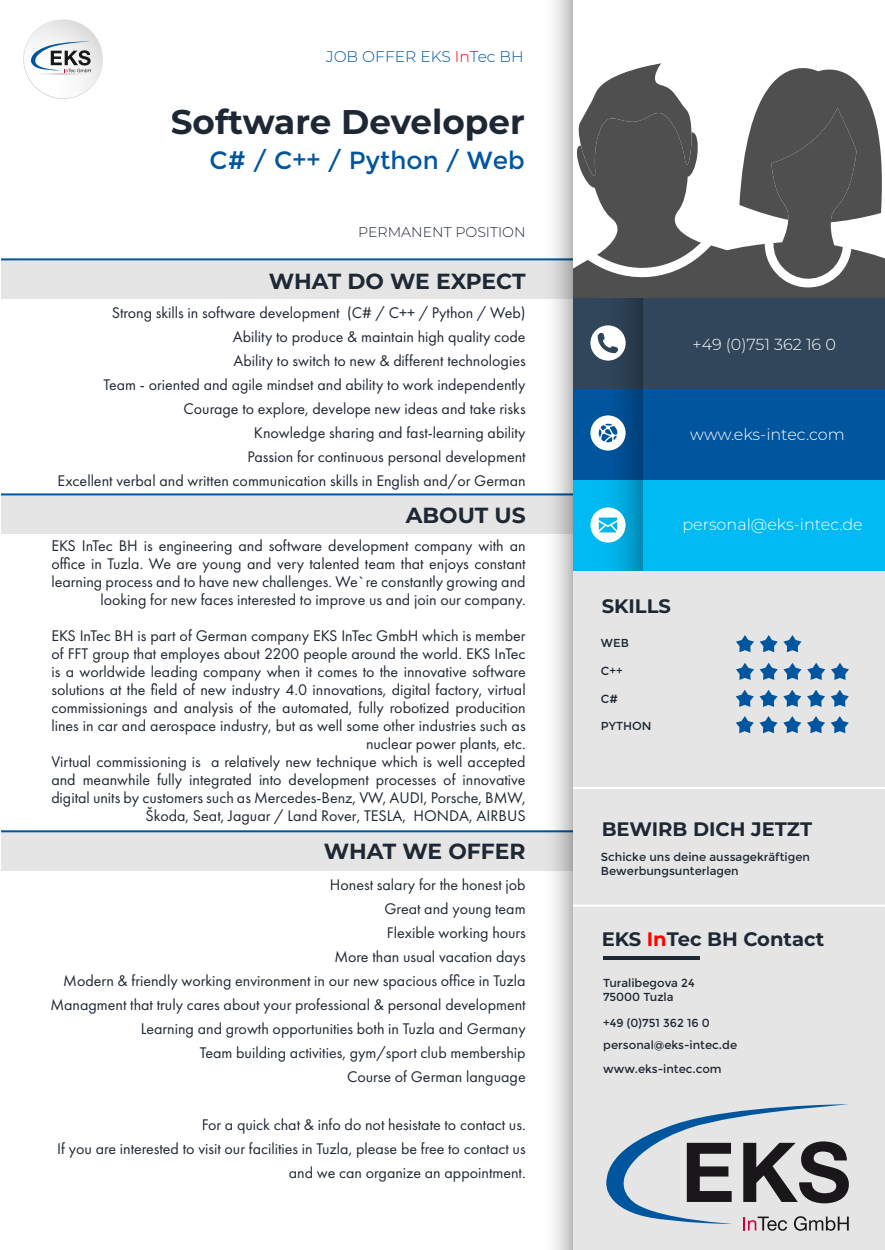
<style>
.page{position:relative;width:885px;height:1250px;background:#fff}
.page>*{position:absolute;margin:0;border:0;box-sizing:border-box;transform-origin:0 0}
.t1{font:700 34.2px "Montserrat";color:#1e2834}
.t2{font:24.8px "Montserrat";color:#00559f}
.t3{font:700 21.8px "Montserrat";color:#1e2834}
.t4{font:700 19.6px "Montserrat";color:#1e2834}
.t5{font:16px/24px "Futura PT";color:#1e2834;text-align:right}
.t6{font:300 16px "Montserrat";color:#fff}
.t7{font:300 15.6px "Montserrat";color:#00559f}
.t8{font:300 14.2px "Montserrat";color:#1e2834}
.t9{font:11.6px/14px "Montserrat";color:#1e2834}
.s1{color:#f00}
</style>
<div class="page">
<div style="left:1px;top:260px;width:572px;height:39px;background:#e5e5e5"></div>
<div style="left:1px;top:496px;width:572px;height:38px;background:#e5e5e5"></div>
<hr style="left:1px;top:258px;width:572px;height:2px;background:#00559f">
<hr style="left:1px;top:493px;width:572px;height:2px;background:#00559f">
<div style="left:1px;top:832px;width:572px;height:39px;background:#e5e5e5"></div>
<hr style="left:1px;top:830px;width:572px;height:2px;background:#00559f">
<div style="left:573px;top:298px;width:312px;height:91px;background:#31465b"></div>
<div style="left:573px;top:389px;width:312px;height:91px;background:#00559f"></div>
<div style="left:573px;top:480px;width:312px;height:91px;background:#00baf3"></div>
<div style="left:573px;top:571px;width:312px;height:679px;background:#e5e5e5"></div>
<svg style="left:615px;top:361px;width:27px;height:210px"></svg>
<svg style="left:590px;top:415px;width:36px;height:36px"></svg>
<svg style="left:590px;top:507px;width:36px;height:36px"></svg>
<svg style="left:525px;top:63px;width:360px;height:298px"></svg>
<svg style="left:535px;top:0;width:38px;height:1250px"></svg>
<hr style="left:603px;top:956px;width:97px;height:4px;background:#1e2834">
<hr style="left:573px;top:905px;width:312px;height:2px;background:#fff">
<hr style="left:573px;top:787px;width:312px;height:2px;background:#fff">
<svg style="left:736px;top:635px;width:18px;height:17px"></svg>
<svg style="left:760px;top:635px;width:42px;height:17px"></svg>
<svg style="left:736px;top:663px;width:18px;height:17px"></svg>
<svg style="left:760px;top:663px;width:65px;height:17px"></svg>
<svg style="left:831px;top:663px;width:18px;height:17px"></svg>
<svg style="left:736px;top:690px;width:18px;height:17px"></svg>
<svg style="left:760px;top:690px;width:41px;height:17px"></svg>
<svg style="left:807px;top:690px;width:18px;height:17px"></svg>
<svg style="left:831px;top:690px;width:18px;height:17px"></svg>
<svg style="left:736px;top:716px;width:18px;height:17px"></svg>
<svg style="left:760px;top:716px;width:41px;height:17px"></svg>
<svg style="left:807px;top:716px;width:18px;height:17px"></svg>
<svg style="left:831px;top:716px;width:18px;height:17px"></svg>
<svg style="left:606px;top:1104px;width:243px;height:127px"></svg>
<svg style="left:23px;top:19px;width:80px;height:80px"></svg>
<div style="left:24px;top:20px;width:79px;height:78px;background:linear-gradient(to bottom,#e2e2e2,#fcfcfc);border-radius:39px"></div>
<svg style="left:31px;top:72px;width:61px;height:3px"></svg>
<svg style="left:31px;top:41px;width:60px;height:31px"></svg>
<p class="t7" style="left:326px;top:46px;width:199px">JOB OFFER EKS <span class="s1">In</span>Tec BH</p>
<h1 class="t1" style="left:171px;top:97px;width:356px">Software Developer</h1>
<h2 class="t2" style="left:210px;top:146px;width:317px">C# / C++ / Python / Web</h2>
<p class="t8" style="left:358px;top:223px;width:169px">PERMANENT POSITION</p>
<h3 class="t3" style="left:269px;top:266px;width:258px">WHAT DO WE EXPECT</h3>
<p class="t5" style="left:58px;top:301px;width:470px">Strong skills in software development (C# / C++ / Python / Web)<br>Ability to produce &amp; maintain high quality code<br>Ability to switch to new &amp; different technologies<br>Team - oriented and agile mindset and ability to work independently Courage to explore, develope new ideas and take risks<br>Knowledge sharing and fast-learning ability<br>Passion for continuous personal development<br>Excellent verbal and written communication skills in English and/or German</p>
<h3 class="t3" style="left:406px;top:500px;width:121px">ABOUT US</h3>
<p class="t5" style="left:51px;top:536px;width:476px;line-height:18px">EKS InTec BH is engineering and software development company with an office in Tuzla. We are young and very talented team that enjoys constant learning process and to have new challenges. We`re constantly growing and looking for new faces interested to improve us and join our company.</p>
<p class="t5" style="left:51px;top:626px;width:476px;line-height:18px">EKS InTec BH is part of German company EKS InTec GmbH which is member of FFT group that employes about 2200 people around the world. EKS InTec is a worldwide leading company when it comes to the innovative software solutions at the field of new industry 4.0 innovations, digital factory, virtual commissionings and analysis of the automated, fully robotized producition lines in car and aerospace industry, but as well some other industries such as nuclear power plants, etc.<br>Virtual commissioning is a relatively new technique which is well accepted and meanwhile fully integrated into development processes of innovative digital units by customers such as Mercedes-Benz, VW, AUDI, Porsche, BMW, Škoda, Seat, Jaguar / Land Rover, TESLA, HONDA, AIRBUS</p>
<h3 class="t3" style="left:324px;top:835px;width:203px">WHAT WE OFFER</h3>
<p class="t5" style="left:50px;top:872px;width:477px">Honest salary for the honest job<br>Great and young team<br>Flexible working hours<br>More than usual vacation days<br>Modern &amp; friendly working environment in our new spacious office in Tuzla Managment that truly cares about your professional &amp; personal development Learning and growth opportunities both in Tuzla and Germany<br>Team building activities, gym/sport club membership<br>Course of German language</p>
<p class="t5" style="left:57px;top:1112px;width:470px">For a quick chat &amp; info do not hesistate to contact us.<br>If you are interested to visit our facilities in Tuzla, please be free to contact us and we can organize an appointment.</p>
<p class="t6" style="left:693px;top:334px;width:145px">+49 (0)751 362 16 0</p>
<p class="t6" style="left:690px;top:423px;width:156px">www.eks-intec.com</p>
<p class="t6" style="left:682px;top:514px;width:182px">personal@eks-intec.de</p>
<p class="t4" style="left:602px;top:592px;width:71px">SKILLS</p>
<p class="t9" style="left:601px;top:636px;width:29px">WEB</p>
<p class="t9" style="left:601px;top:664px;width:23px">C++</p>
<p class="t9" style="left:601px;top:692px;width:19px">C#</p>
<p class="t9" style="left:601px;top:719px;width:52px">PYTHON</p>
<p class="t4" style="left:602px;top:815px;width:212px">BEWIRB DICH JETZT</p>
<p class="t9" style="left:601px;top:850px;width:211px">Schicke uns deine aussagekräftigen<br>Bewerbungsunterlagen</p>
<p class="t4" style="left:602px;top:925px;width:224px">EKS <span class="s1">In</span>Tec BH Contact</p>
<p class="t9" style="left:603px;top:976px;width:93px">Turalibegova 24<br>75000 Tuzla</p>
<p class="t9" style="left:603px;top:1012px;width:135px;line-height:22.2px">+49 (0)751 362 16 0 personal@eks-intec.de</p>
<p class="t9" style="left:603px;top:1063px;width:120px">www.eks-intec.com</p>
</div>
